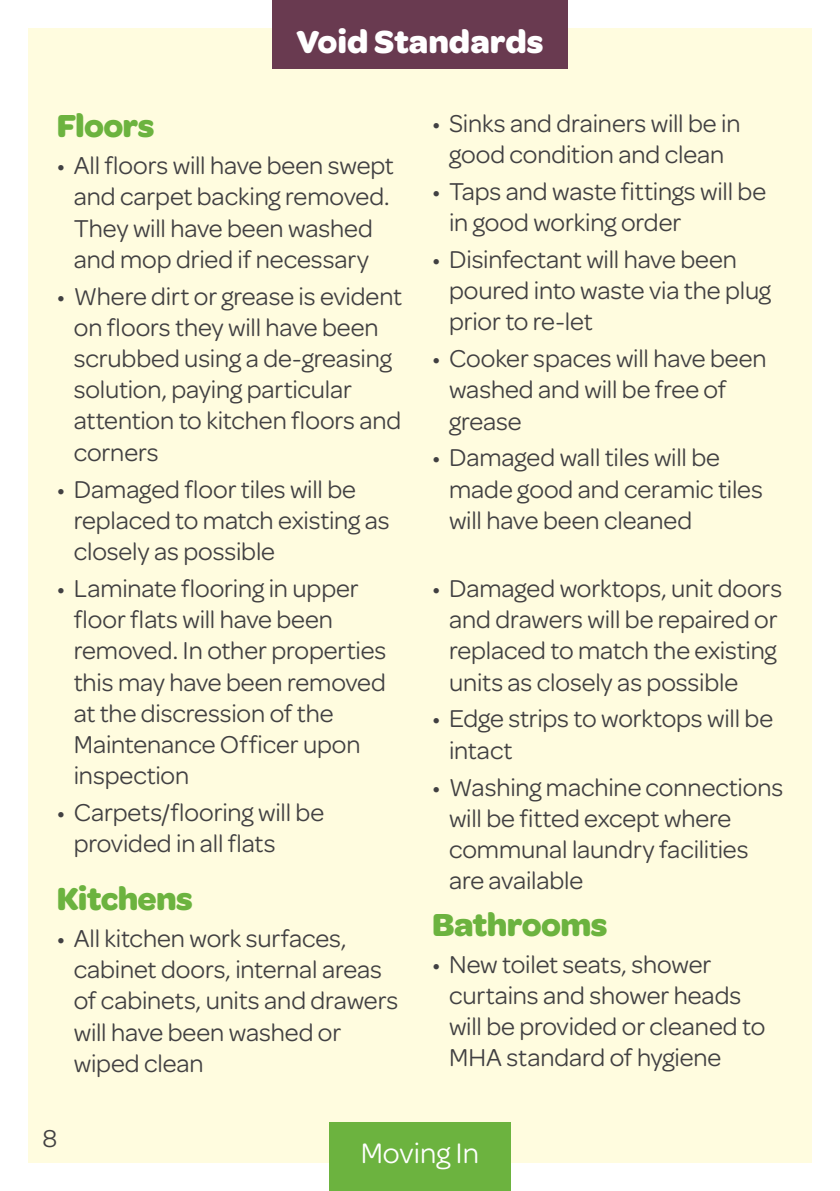
<style>
.page{position:relative;width:840px;height:1191px;background:#fff}
.page>*{position:absolute;margin:0;border:0;box-sizing:border-box;transform-origin:0 0}
.t1{font:700 34px "Omnes";letter-spacing:-.02em;color:#6cb33f}
.t2{font:700 34px "Omnes";color:#fff}
.t3{font:30px "Omnes";color:#fff}
.t4{font:26px/31.2px "Omnes";letter-spacing:-.005em;color:#414042}
</style>
<div class="page">
<div style="left:28px;top:28px;width:783px;height:1134px;background:#fffcdf"></div>
<div style="left:272px;top:0;width:295px;height:68px;background:#693a50"></div>
<div style="left:329px;top:1123px;width:181px;height:68px;background:#6cb33f"></div>
<h1 class="t2" style="left:296px;top:16px;width:249px">Void Standards</h1>
<h1 class="t1" style="left:57px;top:101px;width:99px">Floors</h1>
<p class="t4" style="left:57px;top:148px;width:338px;text-align:center">• All floors will have been swept and carpet backing removed.<br>They will have been washed and mop dried if necessary</p>
<p class="t4" style="left:74px;top:279px;width:329px;text-indent:-17px">• Where dirt or grease is evident on floors they will have been scrubbed using a de-greasing solution, paying particular attention to kitchen floors and corners</p>
<p class="t4" style="left:74px;top:472px;width:317px;text-indent:-17px">• Damaged floor tiles will be replaced to match existing as closely as possible</p>
<p class="t4" style="left:74px;top:571px;width:314px;text-indent:-17px">• Laminate flooring in upper floor flats will have been removed. In other properties this may have been removed at the discression of the<br>Maintenance Officer upon inspection</p>
<p class="t4" style="left:74px;top:795px;width:252px;text-indent:-17px">• Carpets/flooring will be provided in all flats</p>
<h1 class="t1" style="left:57px;top:873px;width:138px">Kitchens</h1>
<p class="t4" style="left:74px;top:921px;width:326px;text-indent:-17px">• All kitchen work surfaces, cabinet doors, internal areas of cabinets, units and drawers will have been washed or wiped clean</p>
<p class="t4" style="left:432px;top:106px;width:310px;text-align:center">• Sinks and drainers will be in good condition and clean</p>
<p class="t4" style="left:449px;top:174px;width:318px;text-indent:-17px">• Taps and waste fittings will be in good working order</p>
<p class="t4" style="left:449px;top:242px;width:323px;text-indent:-17px">• Disinfectant will have been poured into waste via the plug prior to re-let</p>
<p class="t4" style="left:449px;top:341px;width:319px;text-indent:-17px">• Cooker spaces will have been washed and will be free of grease</p>
<p class="t4" style="left:449px;top:441px;width:315px;text-indent:-17px">• Damaged wall tiles will be made good and ceramic tiles will have been cleaned</p>
<p class="t4" style="left:449px;top:571px;width:334px;text-indent:-17px">• Damaged worktops, unit doors and drawers will be repaired or replaced to match the existing units as closely as possible</p>
<p class="t4" style="left:449px;top:701px;width:325px;text-indent:-17px">• Edge strips to worktops will be intact</p>
<p class="t4" style="left:449px;top:770px;width:335px;text-indent:-17px">• Washing machine connections will be fitted except where communal laundry facilities are available</p>
<h1 class="t1" style="left:432px;top:899px;width:177px">Bathrooms</h1>
<p class="t4" style="left:449px;top:946px;width:317px;text-indent:-17px">• New toilet seats, shower curtains and shower heads will be provided or cleaned to<br>MHA standard of hygiene</p>
<p class="t4" style="left:43px;top:1121px;width:16px">8</p>
<p class="t3" style="left:360px;top:1132px;width:120px">Moving In</p>
</div>
